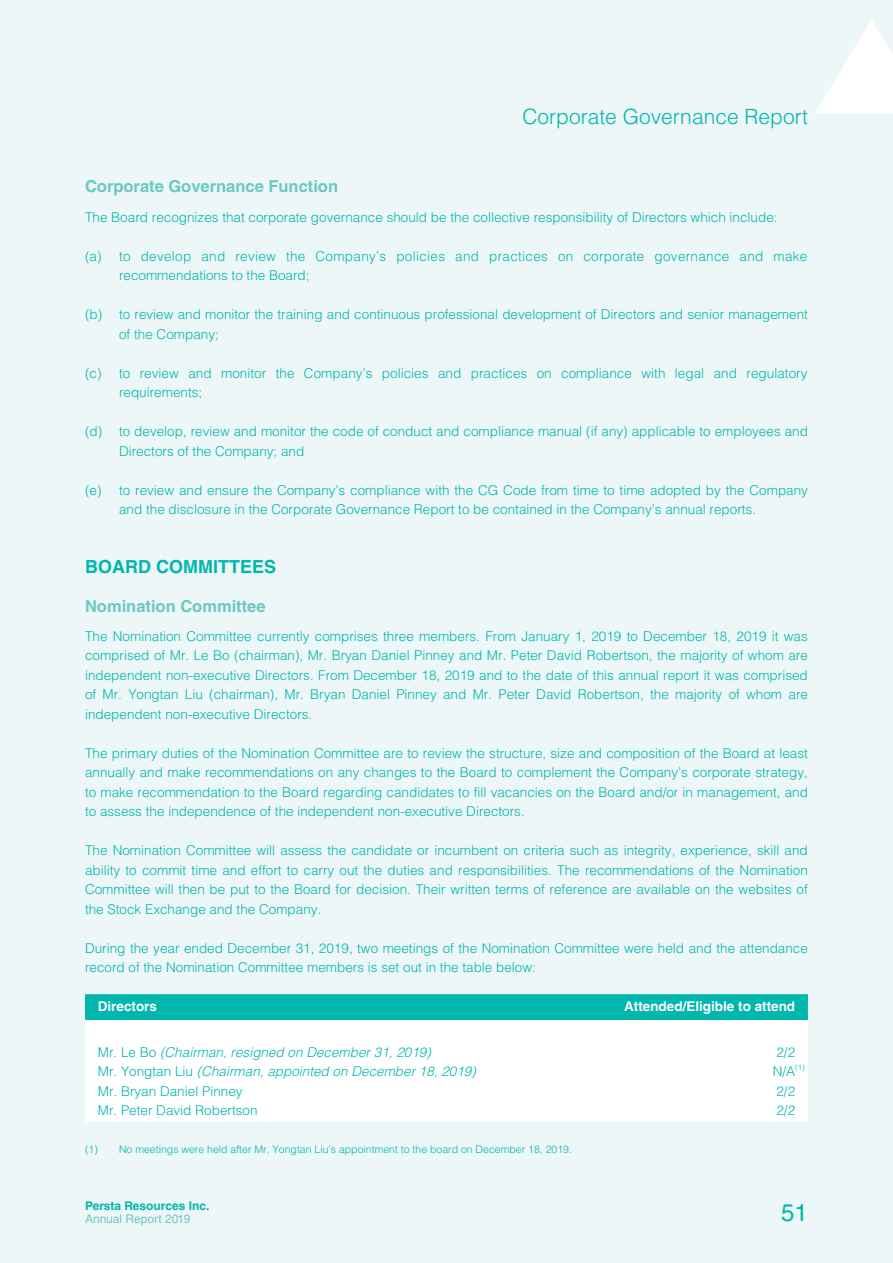
<style>
.page{position:relative;width:893px;height:1263px;background:#edf7f7}
.page>*{position:absolute;margin:0;border:0;box-sizing:border-box;transform-origin:0 0}
.t1{font:24px "Helvetica LT Std";color:#00b6ad}
.t2{font:300 21px "Helvetica LT Std";color:#00b6ad}
.t3{font:700 18px "Helvetica LT Std";color:#00b6ad}
.t4{font:700 16.5px "Helvetica LT Std";color:#6ac8c2}
.t5{font:300 13.5px/19.5px "Helvetica LT Std";color:#00b6ad}
.t6{font:300 13.5px/19.5px "Helvetica LT Std";letter-spacing:.025em;color:#00b6ad}
.t7{font:italic 300 13.5px "Helvetica LT Std";color:#00b6ad}
.t8{font:700 13.5px "Helvetica LT Std";color:#fff}
.t9{font:700 12px "Helvetica LT Std";color:#00b6ad}
.t10{font:12px "Helvetica LT Std";color:#6ac8c2}
.t11{font:300 10.5px "Helvetica LT Std";color:#00b6ad}
.s1{font-style:normal}
</style>
<div class="page">
<svg style="left:816px;top:20px;width:77px;height:94px"></svg>
<div style="left:85px;top:994px;width:723px;height:26px;background:#00b6ad"></div>
<div style="left:85px;top:1020px;width:723px;height:102px;background:#fff"></div>
<h2 class="t2" style="left:522px;top:103px;width:287px">Corporate Governance Report</h2>
<p class="t4" style="left:85px;top:176px;width:255px">Corporate Governance Function</p>
<p class="t5" style="left:85px;top:207px;width:694px">The Board recognizes that corporate governance should be the collective responsibility of Directors which include:</p>
<p class="t6" style="left:119px;top:246px;width:690px;text-indent:-34px">(a) to develop and review the Company’s policies and practices on corporate governance and make recommendations to the Board;</p>
<p class="t5" style="left:119px;top:304px;width:690px;text-indent:-34px">(b) to review and monitor the training and continuous professional development of Directors and senior management of the Company;</p>
<p class="t5" style="left:119px;top:363px;width:690px;text-indent:-34px">(c) to review and monitor the Company’s policies and practices on compliance with legal and regulatory requirements;</p>
<p class="t5" style="left:119px;top:421px;width:690px;text-indent:-34px">(d) to develop, review and monitor the code of conduct and compliance manual (if any) applicable to employees and<br>Directors of the Company; and</p>
<p class="t5" style="left:119px;top:480px;width:690px;text-indent:-34px">(e) to review and ensure the Company’s compliance with the CG Code from time to time adopted by the Company and the disclosure in the Corporate Governance Report to be contained in the Company’s annual reports.</p>
<h3 class="t3" style="left:85px;top:555px;width:192px">BOARD COMMITTEES</h3>
<p class="t4" style="left:85px;top:596px;width:182px">Nomination Committee</p>
<p class="t5" style="left:85px;top:626px;width:724px;text-align:justify">The Nomination Committee currently comprises three members. From January 1, 2019 to December 18, 2019 it was comprised of Mr. Le Bo (chairman), Mr. Bryan Daniel Pinney and Mr. Peter David Robertson, the majority of whom are independent non-executive Directors. From December 18, 2019 and to the date of this annual report it was comprised of Mr. Yongtan Liu (chairman), Mr. Bryan Daniel Pinney and Mr. Peter David Robertson, the majority of whom are independent non-executive Directors.</p>
<p class="t5" style="left:85px;top:743px;width:724px;text-align:justify">The primary duties of the Nomination Committee are to review the structure, size and composition of the Board at least annually and make recommendations on any changes to the Board to complement the Company’s corporate strategy, to make recommendation to the Board regarding candidates to fill vacancies on the Board and/or in management, and to assess the independence of the independent non-executive Directors.</p>
<p class="t5" style="left:85px;top:841px;width:724px;text-align:justify">The Nomination Committee will assess the candidate or incumbent on criteria such as integrity, experience, skill and ability to commit time and effort to carry out the duties and responsibilities. The recommendations of the Nomination Committee will then be put to the Board for decision. Their written terms of reference are available on the websites of the Stock Exchange and the Company.</p>
<p class="t5" style="left:85px;top:938px;width:724px">During the year ended December 31, 2019, two meetings of the Nomination Committee were held and the attendance record of the Nomination Committee members is set out in the table below:</p>
<p class="t8" style="left:98px;top:998px;width:61px">Directors</p>
<p class="t8" style="left:624px;top:998px;width:173px">Attended/Eligible to attend</p>
<p class="t7" style="left:98px;top:1043px;width:335px"><span class="s1">Mr. Le Bo</span> (Chairman, resigned on December 31, 2019)</p>
<p class="t5" style="left:776px;top:1042px;width:20px">2/2</p>
<p class="t7" style="left:98px;top:1063px;width:380px"><span class="s1">Mr. Yongtan Liu</span> (Chairman, appointed on December 18, 2019)</p>
<p class="t5" style="left:773px;top:1061px;width:34px">N/A<sup>(1)</sup></p>
<p class="t5" style="left:98px;top:1081px;width:146px">Mr. Bryan Daniel Pinney</p>
<p class="t5" style="left:776px;top:1081px;width:20px">2/2</p>
<p class="t5" style="left:98px;top:1100px;width:161px">Mr. Peter David Robertson</p>
<p class="t5" style="left:776px;top:1100px;width:20px">2/2</p>
<p class="t11" style="left:85px;top:1143px;width:488px">(1) No meetings were held after Mr. Yongtan Liu’s appointment to the board on December 18, 2019.</p>
<p class="t9" style="left:85px;top:1198px;width:126px">Persta Resources Inc.</p>
<p class="t10" style="left:85px;top:1211px;width:107px">Annual Report 2019</p>
<h1 class="t1" style="left:781px;top:1198px;width:28px">51</h1>
</div>
